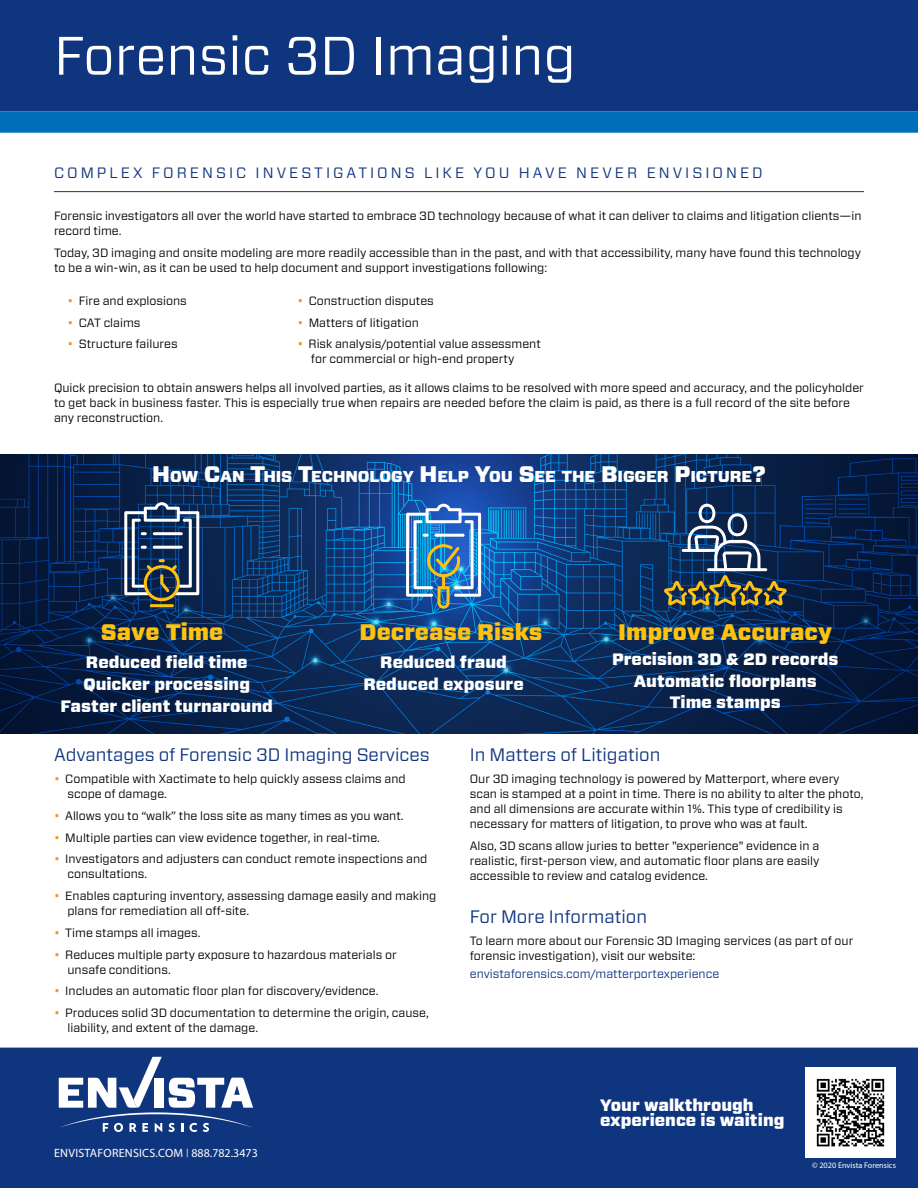
<style>
.page{position:relative;width:918px;height:1188px;background:#fff}
.page>*{position:absolute;margin:0;border:0;box-sizing:border-box;transform-origin:0 0}
.t1{font:54px "Forza";color:#fff}
.t2{font:900 22.5px "Forza";color:#ffc20e}
.t3{font:18px "Forza";color:#10357f}
.t4{font:900 16.5px/21.8px "Forza";color:#fff;text-align:center}
.t5{font:900 15.75px "Forza";letter-spacing:-.005em;color:#fff}
.t6{font:15px "Forza";letter-spacing:.2em;color:#10357f}
.t7{font:12px/15px "Forza";color:#000}
.t8{font:12px "Forza";color:#10357f}
.t9{font:12px "Myriad Pro";letter-spacing:.02em;color:#fff}
.t10{font:8.25px "Myriad Pro";color:#fff}
.s1{color:#f7941e}
.s2{font-size:22.5px}
.s3{font-family:"Proxima Nova"}
</style>
<div class="page">
<div style="left:0;top:1048px;width:918px;height:140px;background:#10357f"></div>
<div style="left:0;top:0;width:918px;height:111px;background:#10357f"></div>
<svg style="left:0;top:111px;width:918px;height:22px;background:#0570ba"></svg>
<svg style="left:59px;top:1057px;width:194px;height:75px"></svg>
<img style="left:0;top:455px;width:918px;height:278px">
<img style="left:406px;top:504px;width:75px;height:105px">
<hr style="left:150px;top:604px;width:24px;height:3px;background:#ffc20e;border-radius:2px">
<svg style="left:124px;top:502px;width:75px;height:99px"></svg>
<svg style="left:664px;top:504px;width:123px;height:102px;background:#394e63"></svg>
<hr style="left:54px;top:191px;width:810px;height:1px;background:#10357f">
<img style="left:806px;top:1067px;width:90px;height:90px">
<h1 class="t1" style="left:54px;top:19px;width:523px">Forensic 3D Imaging</h1>
<p class="t6" style="left:54px;top:163px;width:710px">COMPLEX FORENSIC INVESTIGATIONS LIKE YOU HAVE NEVER ENVISIONED</p>
<p class="t7" style="left:54px;top:208px;width:809px">Forensic investigators all over the world have started to embrace 3D technology because of what it can deliver to claims and litigation clients—in record time.</p>
<p class="t7" style="left:54px;top:245px;width:809px">Today, 3D imaging and onsite modeling are more readily accessible than in the past, and with that accessibility, many have found this technology to be a win-win, as it can be used to help document and support investigations following:</p>
<p class="t7" style="left:68px;top:293px;width:121px"><span class="s1">•</span> Fire and explosions</p>
<p class="t7" style="left:68px;top:315px;width:75px"><span class="s1">•</span> CAT claims</p>
<p class="t7" style="left:68px;top:337px;width:112px"><span class="s1">•</span> Structure failures</p>
<p class="t7" style="left:297px;top:293px;width:138px"><span class="s1">•</span> Construction disputes</p>
<p class="t7" style="left:297px;top:315px;width:123px"><span class="s1">•</span> Matters of litigation</p>
<p class="t7" style="left:311px;top:337px;width:231px;text-indent:-14px"><span class="s1">•</span> Risk analysis/potential value assessment for commercial or high-end property</p>
<p class="t7" style="left:54px;top:381px;width:811px">Quick precision to obtain answers helps all involved parties, as it allows claims to be resolved with more speed and accuracy, and the policyholder to get back in business faster. This is especially true when repairs are needed before the claim is paid, as there is a full record of the site before any reconstruction.</p>
<h3 class="t5" style="left:152px;top:466px;width:615px"><span class="s2">H</span>OW <span class="s2">C</span>AN <span class="s2">T</span>HIS <span class="s2">T</span>ECHNOLOGY <span class="s2">H</span>ELP <span class="s2">Y</span>OU <span class="s2">S</span>EE THE <span class="s2">B</span>IGGER <span class="s2">P</span>ICTURE<span class="s2">?</span></h3>
<h2 class="t2" style="left:101px;top:617px;width:124px">Save Time</h2>
<h2 class="t2" style="left:360px;top:617px;width:184px">Decrease Risks</h2>
<h2 class="t2" style="left:618px;top:617px;width:216px">Improve Accuracy</h2>
<h3 class="t4" style="left:60px;top:652px;width:214px">Reduced field time<br>Quicker processing<br>Faster client turnaround</h3>
<h3 class="t4" style="left:363px;top:652px;width:162px">Reduced fraud<br>Reduced exposure</h3>
<h3 class="t4" style="left:612px;top:648px;width:228px">Precision 3D &amp; 2D records<br>Automatic floorplans<br>Time stamps</h3>
<h3 class="t3" style="left:54px;top:743px;width:377px">Advantages of Forensic 3D Imaging Services</h3>
<p class="t7" style="left:68px;top:771px;width:340px;text-indent:-14px"><span class="s1">•</span> Compatible with Xactimate to help quickly assess claims and scope of damage.</p>
<p class="t7" style="left:54px;top:808px;width:351px"><span class="s1">•</span> Allows you to “walk” the loss site as many times as you want.</p>
<p class="t7" style="left:54px;top:830px;width:328px"><span class="s1">•</span> Multiple parties can view evidence together, in real-time.</p>
<p class="t7" style="left:68px;top:851px;width:361px;text-indent:-14px"><span class="s1">•</span> Investigators and adjusters can conduct remote inspections and consultations.</p>
<p class="t7" style="left:68px;top:888px;width:370px;text-indent:-14px"><span class="s1">•</span> Enables capturing inventory, assessing damage easily and making plans for remediation all off-site.</p>
<p class="t7" style="left:54px;top:925px;width:148px"><span class="s1">•</span> Time stamps all images.</p>
<p class="t7" style="left:68px;top:947px;width:331px;text-indent:-14px"><span class="s1">•</span> Reduces multiple party exposure to hazardous materials or unsafe conditions.</p>
<p class="t7" style="left:54px;top:983px;width:326px"><span class="s1">•</span> Includes an automatic floor plan for discovery/evidence.</p>
<p class="t7" style="left:68px;top:1005px;width:363px;text-indent:-14px"><span class="s1">•</span> Produces solid 3D documentation to determine the origin, cause, liability, and extent of the damage.</p>
<p class="t9" style="left:54px;top:1146px;width:205px">ENVISTAFORENSICS.COM <span class="s3">|</span> 888.782.3473</p>
<h3 class="t3" style="left:470px;top:743px;width:192px">In Matters of Litigation</h3>
<p class="t7" style="left:470px;top:771px;width:395px">Our 3D imaging technology is powered by Matterport, where every scan is stamped at a point in time. There is no ability to alter the photo, and all dimensions are accurate within 1%. This type of credibility is necessary for matters of litigation, to prove who was at fault.</p>
<p class="t7" style="left:470px;top:838px;width:351px;text-align:justify">Also, 3D scans allow juries to better "experience" evidence in a realistic, first-person view, and automatic floor plans are easily accessible to review and catalog evidence.</p>
<h3 class="t3" style="left:470px;top:905px;width:179px">For More Information</h3>
<p class="t7" style="left:470px;top:933px;width:385px">To learn more about our Forensic 3D Imaging services (as part of our forensic investigation), visit our website:</p>
<p class="t8" style="left:470px;top:966px;width:251px">envistaforensics.com/matterportexperience</p>
<h3 class="t4" style="left:600px;top:1098px;width:186px;line-height:15px;text-align:left">Your walkthrough experience is waiting</h3>
<p class="t10" style="left:812px;top:1160px;width:85px">© 2020 Envista Forensics</p>
</div>
